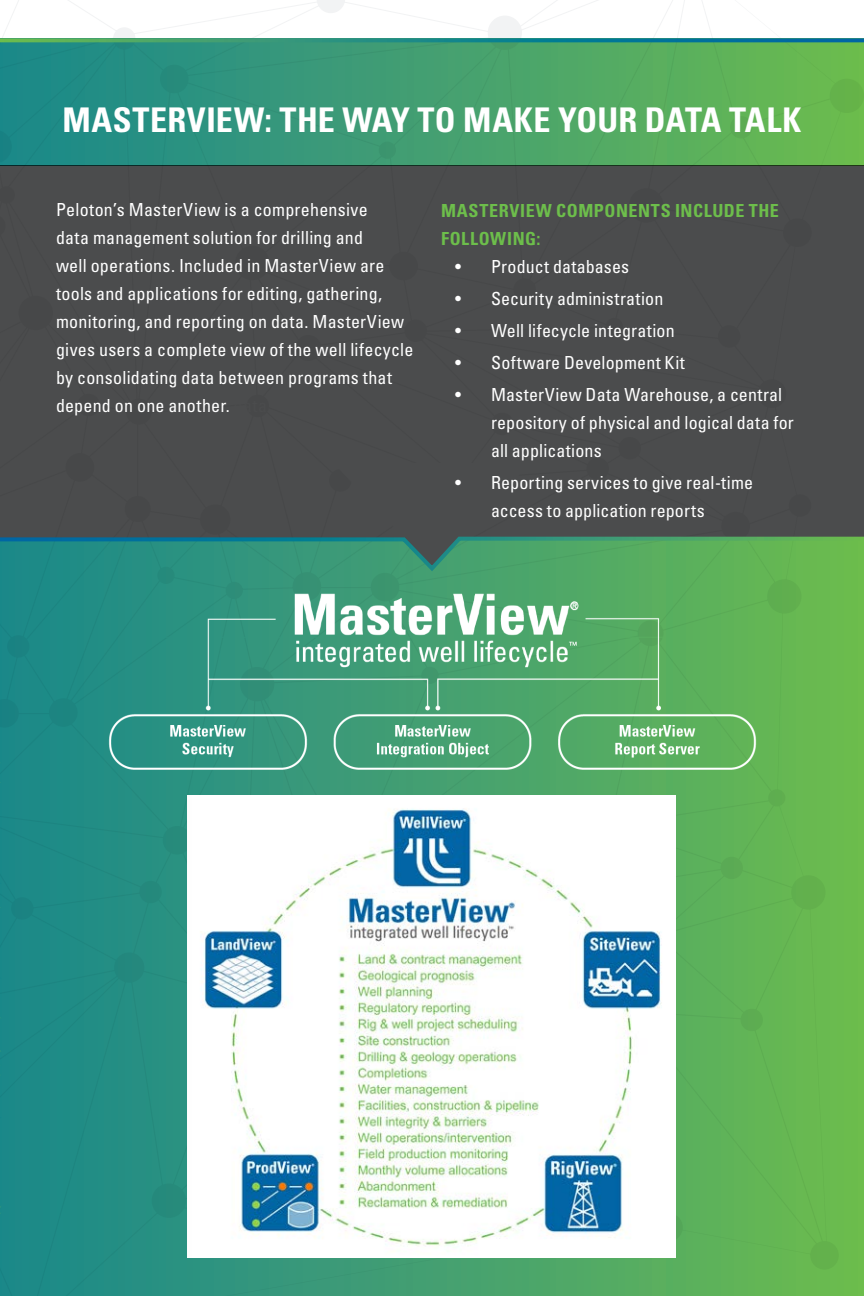
<style>
.page{position:relative;width:864px;height:1296px;background:#fff}
.page>*{position:absolute;margin:0;border:0;box-sizing:border-box;transform-origin:0 0}
.body_text_2016{font:700 condensed 34px "Univers";letter-spacing:.01em;color:#fff}
.body_text_2016-2{font:condensed 18px/28px "Univers";letter-spacing:.01em;color:#fff}
.body_text_2016-3{font:700 condensed 18px/28px "Univers";letter-spacing:.035em;color:#6dbe4b}
.s1{color:#4b4c4d}
</style>
<div class="page">
<div style="left:0;top:166px;width:864px;height:373px;background:#4b4c4d"></div>
<div style="left:0;top:539px;width:864px;height:757px;background:linear-gradient(to right,#208992,#72bd55)"></div>
<svg style="left:0;top:716px;width:1px;height:580px"></svg>
<div style="left:0;top:39px;width:864px;height:127px;background:linear-gradient(to right,#1a868e,#6cba50)"></div>
<svg style="left:0;top:38px;width:864px;height:4px"></svg>
<svg style="left:0;top:536px;width:864px;height:38px"></svg>
<img style="left:56px;top:589px;width:752px;height:188px">
<img style="left:188px;top:796px;width:487px;height:461px">
<p class="body_text_2016" style="left:63px;top:99px;width:740px">MASTERVIEW: THE WAY TO MAKE YOUR DATA TALK</p>
<p class="body_text_2016-2" style="left:56px;top:195px;width:359px">Peloton’s MasterView is a comprehensive<br>data management solution for drilling and<br>well operations. Included in MasterView are tools and applications for editing, gathering, monitoring, and reporting on data. MasterView gives users a complete view of the well lifecycle by consolidating data between programs that depend on one another. <span class="s1">data.</span></p>
<p class="body_text_2016-3" style="left:441px;top:196px;width:339px">MASTERVIEW COMPONENTS INCLUDE THE<br>FOLLOWING:</p>
<p class="body_text_2016-2" style="left:455px;top:252px;width:176px">• Product databases</p>
<p class="body_text_2016-2" style="left:455px;top:284px;width:210px">• Security administration</p>
<p class="body_text_2016-2" style="left:455px;top:316px;width:221px">• Well lifecycle integration</p>
<p class="body_text_2016-2" style="left:455px;top:348px;width:231px">• Software Development Kit</p>
<p class="body_text_2016-2" style="left:491px;top:380px;width:304px;text-indent:-36px">• MasterView Data Warehouse, a central repository of physical and logical data for all applications</p>
<p class="body_text_2016-2" style="left:491px;top:468px;width:264px;text-indent:-36px">• Reporting services to give real-time access to application reports</p>
</div>
